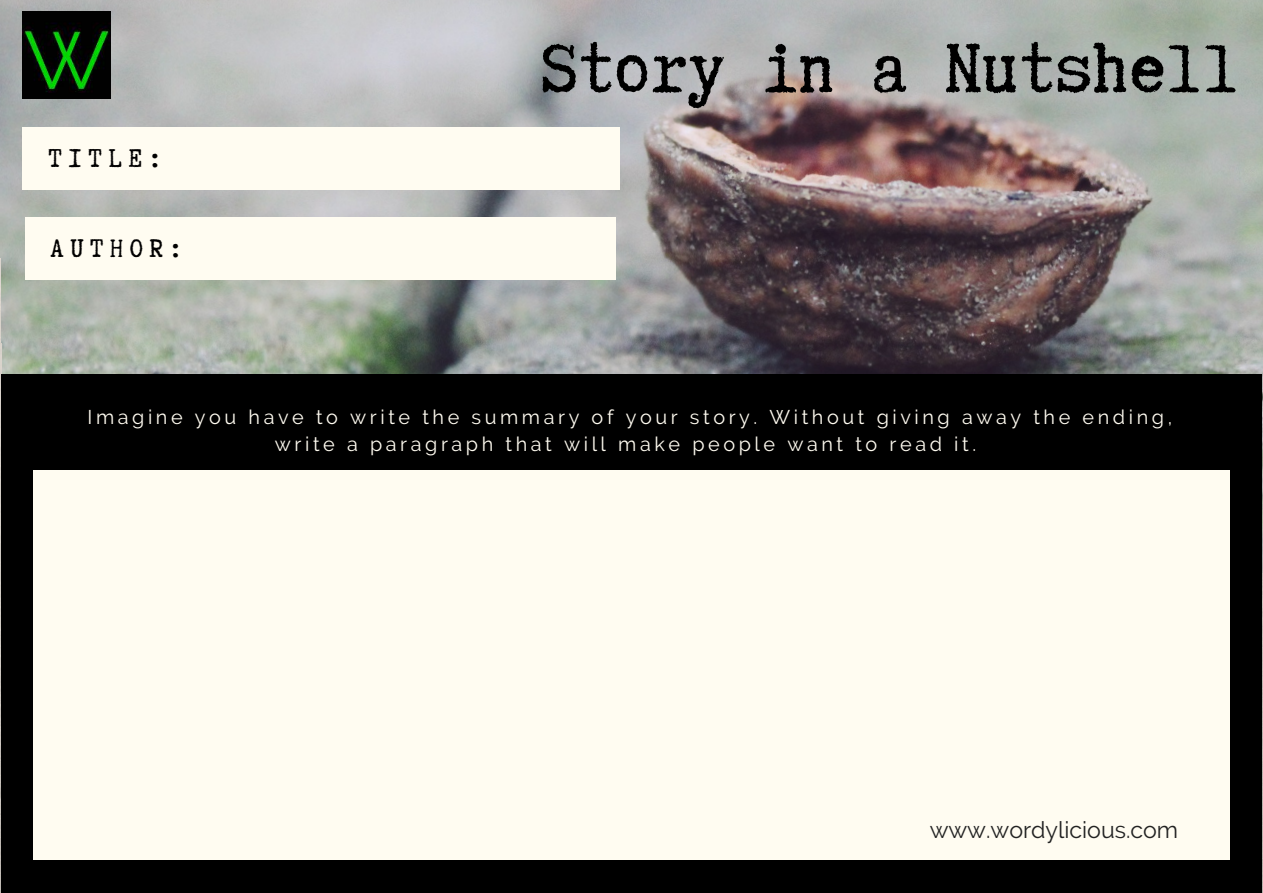
<style>
.page{position:relative;width:1263px;height:893px;background:#fff}
.page>*{position:absolute;margin:0;border:0;box-sizing:border-box;transform-origin:0 0}
.t1{font:82.65px "Truetypewriter Polygl OTT";color:#000}
.t2{font:30.6px "Truetypewriter Polygl OTT";letter-spacing:.21em;color:#000}
.t3{font:30.15px "Truetypewriter Polygl OTT";letter-spacing:.21em;color:#000}
.t4{font:23.1px "Raleway";color:#222}
.t5{font:19.8px/27px "Raleway";letter-spacing:.18em;color:#fffcf1;text-align:center}
</style>
<div class="page">
<img style="left:0;top:0;width:1263px;height:587px">
<div style="left:1px;top:375px;width:1261px;height:518px;background:#000"></div>
<div style="left:33px;top:470px;width:1196px;height:389px;background:#fffcf1"></div>
<div style="left:25px;top:217px;width:590px;height:63px;background:#fffcf1"></div>
<div style="left:23px;top:127px;width:597px;height:63px;background:#fffcf1"></div>
<img style="left:22px;top:11px;width:88px;height:88px">
<h2 class="t2" style="left:48px;top:142px;width:115px">TITLE:</h2>
<h3 class="t3" style="left:51px;top:233px;width:134px">AUTHOR:</h3>
<h1 class="t1" style="left:541px;top:25px;width:700px">Story in a Nutshell</h1>
<p class="t5" style="left:88px;top:403px;width:1086px">Imagine you have to write the summary of your story. Without giving away the ending, write a paragraph that will make people want to read it.</p>
<p class="t4" style="left:930px;top:816px;width:250px">www.wordylicious.com</p>
</div>
